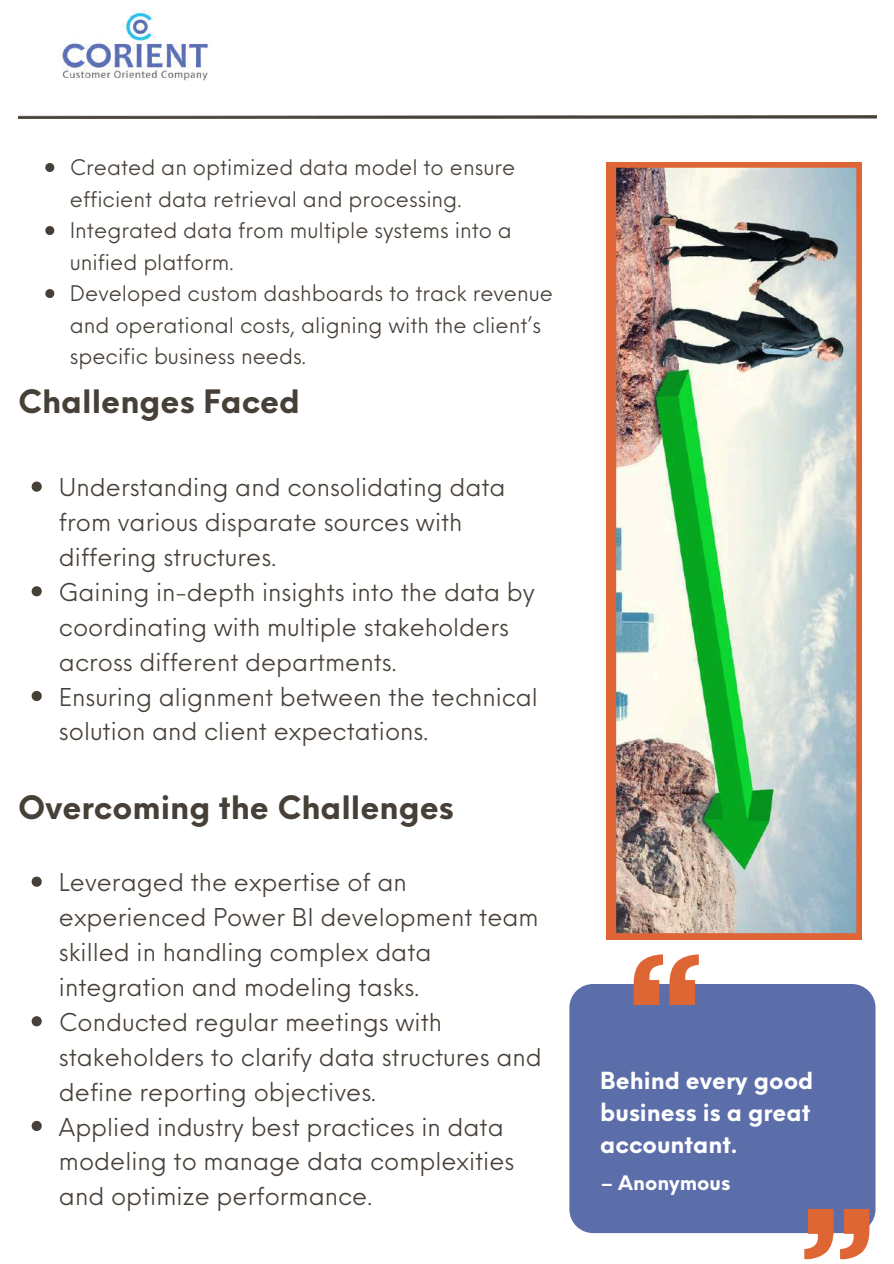
<style>
.page{position:relative;width:894px;height:1264px;background:#fff}
.page>*{position:absolute;margin:0;border:0;box-sizing:border-box;transform-origin:0 0}
.t1{font:700 31.5px "Neue Einstellung";color:#474038}
.t2{font:24px/34.8px "Neue Einstellung";color:#474038}
.t3{font:700 22.95px/32.1px "Neue Einstellung";color:#fff}
.t4{font:21px/31.5px "Neue Einstellung";color:#474038}
.t5{font:700 19.5px "Neue Einstellung";color:#fff}
</style>
<div class="page">
<img style="left:62px;top:10px;width:147px;height:70px">
<div style="left:569px;top:984px;width:306px;height:248px;background:#5c6eaa"></div>
<svg style="left:633px;top:954px;width:65px;height:51px"></svg>
<svg style="left:804px;top:1208px;width:65px;height:51px"></svg>
<img style="left:610px;top:162px;width:251px;height:776px">
<img style="left:18px;top:115px;width:857px;height:4px">
<svg style="left:32px;top:481px;width:10px;height:10px"></svg>
<svg style="left:32px;top:586px;width:10px;height:10px"></svg>
<svg style="left:32px;top:691px;width:10px;height:10px"></svg>
<svg style="left:32px;top:876px;width:10px;height:10px"></svg>
<svg style="left:32px;top:1016px;width:10px;height:10px"></svg>
<svg style="left:32px;top:1120px;width:10px;height:10px"></svg>
<svg style="left:45px;top:163px;width:9px;height:9px"></svg>
<svg style="left:45px;top:226px;width:9px;height:9px"></svg>
<svg style="left:45px;top:289px;width:9px;height:9px"></svg>
<p class="t4" style="left:70px;top:150px;width:485px">Created an optimized data model to ensure efficient data retrieval and processing.<br>Integrated data from multiple systems into a unified platform.<br>Developed custom dashboards to track revenue and operational costs, aligning with the client’s specific business needs.</p>
<h1 class="t1" style="left:18px;top:373px;width:283px">Challenges Faced</h1>
<p class="t2" style="left:59px;top:467px;width:480px">Understanding and consolidating data from various disparate sources with differing structures.<br>Gaining in-depth insights into the data by coordinating with multiple stakeholders across different departments.<br>Ensuring alignment between the technical solution and client expectations.</p>
<h1 class="t1" style="left:18px;top:779px;width:437px">Overcoming the Challenges</h1>
<p class="t2" style="left:59px;top:862px;width:484px">Leveraged the expertise of an experienced Power BI development team skilled in handling complex data integration and modeling tasks.<br>Conducted regular meetings with stakeholders to clarify data structures and define reporting objectives.<br>Applied industry best practices in data modeling to manage data complexities and optimize performance.</p>
<p class="t3" style="left:600px;top:1061px;width:214px">Behind every good business is a great accountant.</p>
<p class="t5" style="left:600px;top:1165px;width:131px">– Anonymous</p>
</div>
